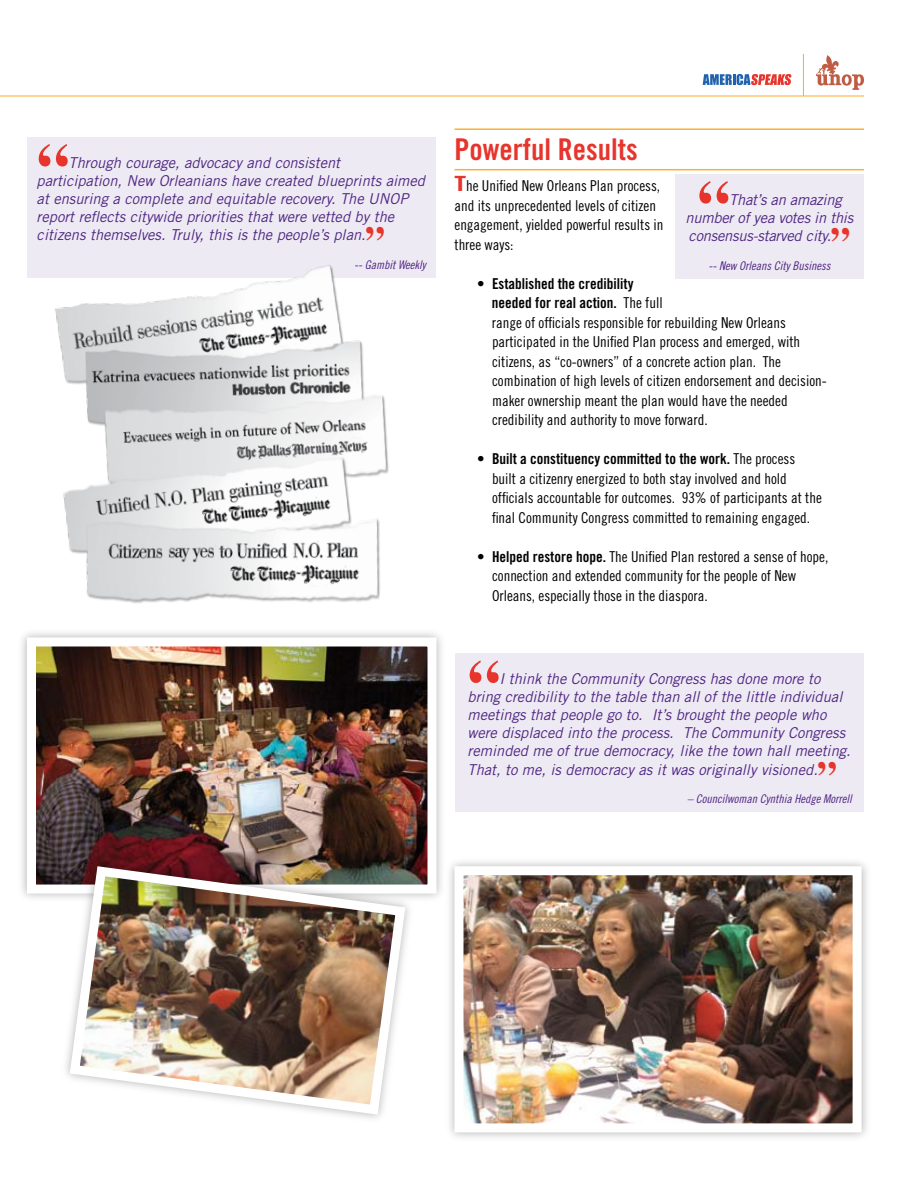
<style>
.page{position:relative;width:918px;height:1188px;background:#fff}
.page>*{position:absolute;margin:0;border:0;box-sizing:border-box;transform-origin:0 0}
.t1{font:700 67.2px "Times";color:#e7352d;scale:.95 1}
.t2{font:700 40.8px "Times";color:#e7352d;scale:.95 1}
.t3{font:30px "Trade Gothic LT Std Bd Cn 20";color:#e7352d}
.t4{font:15px/19.5px "Trade Gothic LT Std Cn 18";color:#000}
.t5{font:italic 15px/18px "Trade Gothic LT Std";color:#4f2683}
.t6{font:15px/19.5px "Trade Gothic LT Std Bd Cn 20";color:#000}
.t7{font:12px "Trade Gothic LT Std Cn 18 Obl";color:#4f2683}
.s1{font-family:"Trade Gothic LT Std Bd Cn 20";font-size:21px;color:#e7352d}
.s2{font-family:"Trade Gothic LT Std Cn 18"}
.s3{font-family:"Trade Gothic LT Std Bd Cn 20"}
</style>
<div class="page">
<hr style="left:454px;top:169px;width:410px;height:1px;background:#fbb034">
<hr style="left:454px;top:128px;width:410px;height:2px;background:#fbb034">
<svg style="left:816px;top:55px;width:48px;height:35px"></svg>
<svg style="left:703px;top:74px;width:88px;height:11px"></svg>
<hr style="left:803px;top:54px;width:1px;height:42px;background:#fbb034">
<div style="left:27px;top:138px;width:409px;height:140px;background:#eeeaf3"></div>
<div style="left:675px;top:175px;width:189px;height:104px;background:#eeeaf3"></div>
<hr style="left:0;top:95px;width:864px;height:2px;background:#fbb034">
<img style="left:55px;top:265px;width:334px;height:339px">
<div style="left:455px;top:653px;width:409px;height:159px;background:#eeeaf3"></div>
<div style="left:17px;top:627px;width:430px;height:277px;background:#000;opacity:.3"></div>
<img style="left:37px;top:648px;width:389px;height:236px">
<div style="left:27px;top:638px;width:409px;height:256px;border:9px solid #fff"></div>
<div style="left:59px;top:856px;width:357px;height:269px;background:#000;opacity:.3"></div>
<img style="left:65px;top:861px;width:345px;height:259px">
<div style="left:444px;top:856px;width:428px;height:287px;background:#000;opacity:.3"></div>
<img style="left:464px;top:876px;width:388px;height:246px">
<div style="left:454px;top:866px;width:408px;height:266px;border:9px solid #fff"></div>
<h1 class="t1" style="left:37px;top:128px;width:35px">“</h1>
<p class="t5" style="left:37px;top:154px;width:390px;text-indent:32px">Through courage, advocacy and consistent participation, New Orleanians have created blueprints aimed at ensuring a complete and equitable recovery. The UNOP report reflects citywide priorities that were vetted by the citizens themselves. Truly, this is the people’s plan.</p>
<h2 class="t2" style="left:366px;top:217px;width:22px">”</h2>
<p class="t7" style="left:354px;top:257px;width:73px">-- Gambit Weekly</p>
<h3 class="t3" style="left:454px;top:131px;width:185px">Powerful Results</h3>
<p class="t4" style="left:454px;top:176px;width:211px"><span class="s1">T</span>he Unified New Orleans Plan process, and its unprecedented levels of citizen engagement, yielded powerful results in three ways:</p>
<p class="t6" style="left:492px;top:273px;width:172px;text-indent:-15px">• Established the credibility needed for real action. <span class="s2">The full</span></p>
<p class="t4" style="left:492px;top:312px;width:336px">range of officials responsible for rebuilding New Orleans participated in the Unified Plan process and emerged, with citizens, as “co-owners” of a concrete action plan. The combination of high levels of citizen endorsement and decision&shy;maker ownership meant the plan would have the needed credibility and authority to move forward.</p>
<p class="t6" style="left:477px;top:449px;width:320px">• Built a constituency committed to the work. <span class="s2">The process</span></p>
<p class="t4" style="left:492px;top:468px;width:331px">built a citizenry energized to both stay involved and hold officials accountable for outcomes. 93% of participants at the final Community Congress committed to remaining engaged.</p>
<p class="t4" style="left:492px;top:546px;width:338px;text-indent:-15px"><span class="s3">• Helped restore hope.</span> The Unified Plan restored a sense of hope, connection and extended community for the people of New<br>Orleans, especially those in the diaspora.</p>
<h1 class="t1" style="left:697px;top:165px;width:35px">“</h1>
<p class="t5" style="left:686px;top:191px;width:169px;text-indent:44px">That’s an amazing number of yea votes in this consensus-starved city.</p>
<h2 class="t2" style="left:831px;top:218px;width:22px">”</h2>
<p class="t7" style="left:709px;top:258px;width:123px">-- New Orleans City Business</p>
<h1 class="t1" style="left:468px;top:644px;width:35px">“</h1>
<p class="t5" style="left:468px;top:670px;width:385px;text-indent:32px">I think the Community Congress has done more to bring credibility to the table than all of the little individual meetings that people go to. It’s brought the people who were displaced into the process. The Community Congress reminded me of true democracy, like the town hall meeting.<br>That, to me, is democracy as it was originally visioned.</p>
<h2 class="t2" style="left:818px;top:751px;width:22px">”</h2>
<p class="t7" style="left:687px;top:792px;width:166px">– Councilwoman Cynthia Hedge Morrell</p>
</div>
